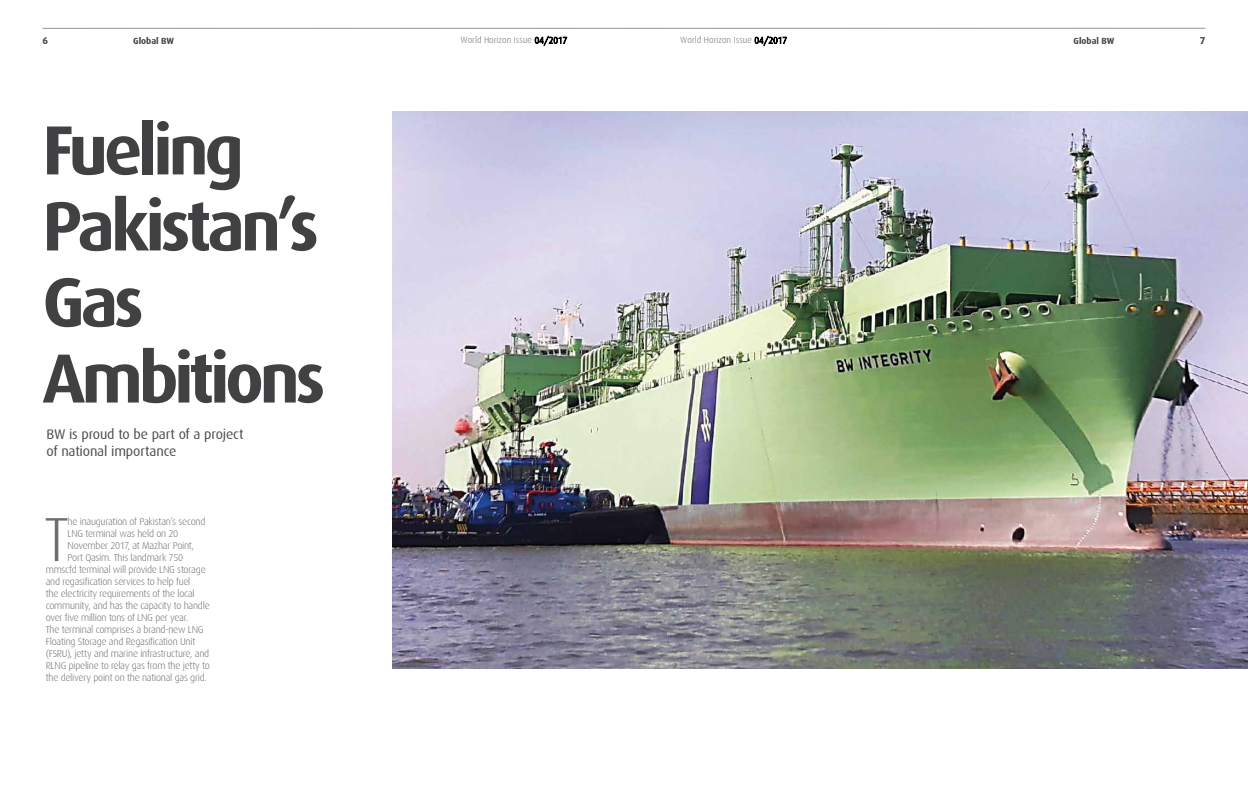
<style>
.page{position:relative;width:1248px;height:794px;background:#fff}
.page>*{position:absolute;margin:0;border:0;box-sizing:border-box;transform-origin:0 0}
.t1{font:700 69.6px/76px "Dax";letter-spacing:-.06em;color:#414042}
.t2{font:300 62.3px "Dax";color:#6d6e71}
.t3{font:14px/17px "Dax";letter-spacing:-.01em;color:#4d4d4f}
.t4{font:300 10px "Dax";letter-spacing:-.025em;color:#6d6e71}
.t5{font:700 10px "Dax";color:#414042}
.t6{font:300 9px "Dax";color:#6d6e71}
.t7{font:700 9px "Dax";color:#414042}
.s1{color:#000}
</style>
<div class="page">
<hr style="left:43px;top:28px;width:1162px;height:1px;background:#939598">
<svg style="left:754px;top:36px;width:33px;height:10px"></svg>
<svg style="left:534px;top:36px;width:33px;height:10px"></svg>
<img style="left:392px;top:111px;width:855px;height:557px">
<p class="t5" style="left:43px;top:35px;width:7px">6</p>
<p class="t7" style="left:133px;top:36px;width:42px">Global BW</p>
<p class="t6" style="left:460px;top:35px;width:108px">World Horizon Issue <span class="s1">04/2017</span></p>
<p class="t6" style="left:680px;top:35px;width:108px">World Horizon Issue <span class="s1">04/2017</span></p>
<p class="t7" style="left:1073px;top:35px;width:42px">Global BW</p>
<p class="t5" style="left:1199px;top:35px;width:7px">7</p>
<h1 class="t1" style="left:43px;top:113px;width:284px">Fueling<br>Pakistan’s<br>Gas<br>Ambitions</h1>
<h3 class="t3" style="left:46px;top:426px;width:198px">BW is proud to be part of a project of national importance</h3>
<h2 class="t2" style="left:44px;top:505px;width:27px">T</h2>
<p class="t4" style="left:67px;top:516px;width:139px">he inauguration of Pakistan’s second</p>
<p class="t4" style="left:67px;top:528px;width:112px">LNG terminal was held on 20</p>
<p class="t4" style="left:67px;top:540px;width:128px">November 2017, at Mazhar Point,</p>
<p class="t4" style="left:67px;top:552px;width:117px">Port Qasim. This landmark 750</p>
<p class="t4" style="left:46px;top:564px;width:161px">mmscfd terminal will provide LNG storage</p>
<p class="t4" style="left:46px;top:576px;width:146px">and regasification services to help fuel</p>
<p class="t4" style="left:46px;top:588px;width:150px">the electricity requirements of the local</p>
<p class="t4" style="left:46px;top:600px;width:166px">community, and has the capacity to handle</p>
<p class="t4" style="left:46px;top:612px;width:144px">over five million tons of LNG per year.</p>
<p class="t4" style="left:46px;top:624px;width:159px">The terminal comprises a brand-new LNG</p>
<p class="t4" style="left:46px;top:636px;width:151px">Floating Storage and Regasification Unit</p>
<p class="t4" style="left:46px;top:648px;width:165px">(FSRU), jetty and marine infrastructure, and</p>
<p class="t4" style="left:46px;top:660px;width:166px">RLNG pipeline to relay gas from the jetty to</p>
<p class="t4" style="left:46px;top:672px;width:163px">the delivery point on the national gas grid.</p>
</div>
